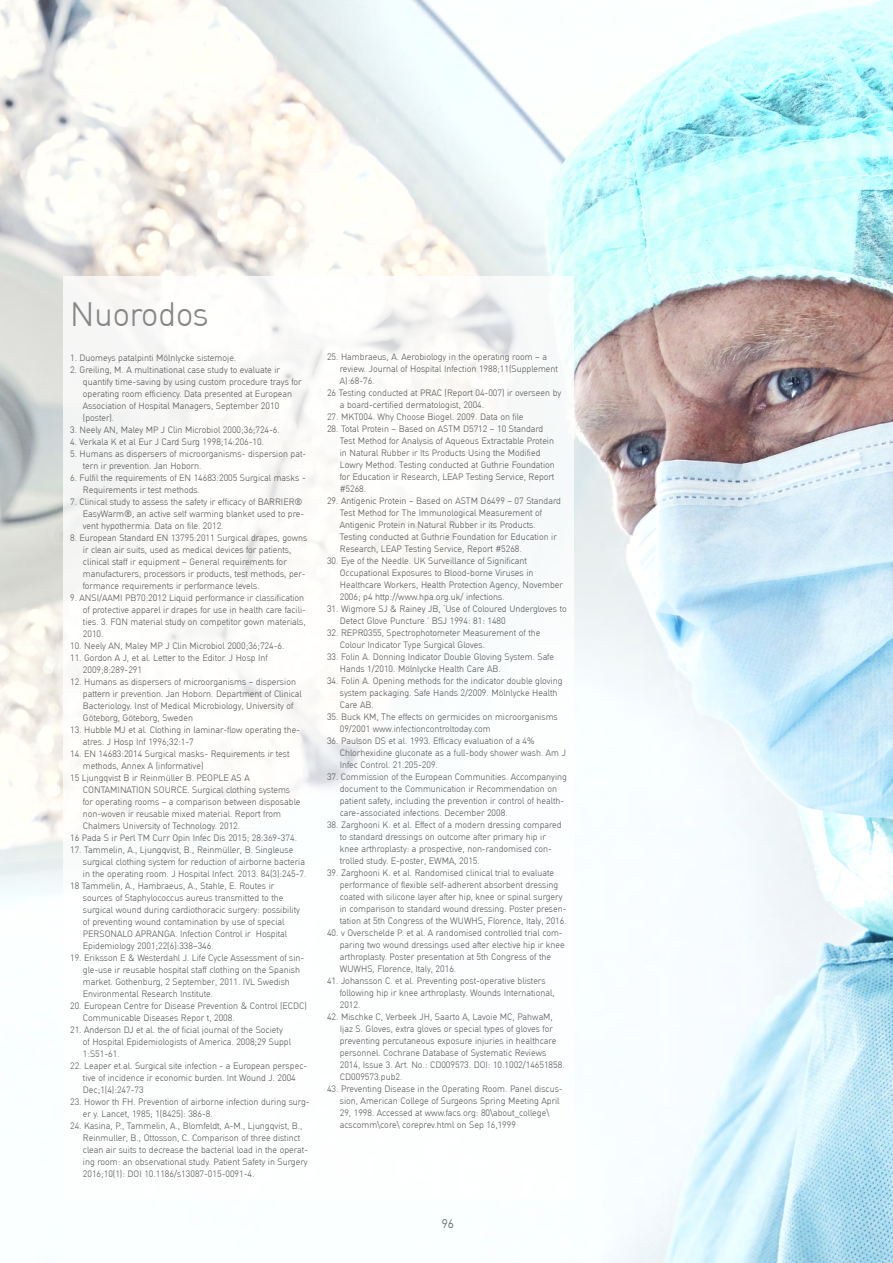
<style>
.page{position:relative;width:893px;height:1263px;background:#fff}
.page>*{position:absolute;margin:0;border:0;box-sizing:border-box;transform-origin:0 0}
.t1{font:300 33px "Molnlycke Din";color:#878686}
.t2{font:300 12px "Molnlycke Din";color:#575756}
.t3{font:300 9px/12px "Molnlycke Din";color:#5a5959}
</style>
<div class="page">
<img style="left:0;top:0;width:893px;height:1263px">
<div style="left:64px;top:276px;width:510px;height:923px;background:#fff"></div>
<svg style="left:882px;top:880px;width:11px;height:68px"></svg>
<h1 class="t1" style="left:70px;top:296px;width:140px">Nuorodos</h1>
<p class="t3" style="left:70px;top:352px;width:168px">1. Duomeys patalpinti Mölnlycke sistemoje.</p>
<p class="t3" style="left:83px;top:364px;width:220px;text-indent:-13px">2. Greiling, M. A multinational case study to evaluate ir quantify time-saving by using custom procedure trays for operating room efficiency. Data presented at European Association of Hospital Managers, September 2010 (poster).</p>
<p class="t3" style="left:70px;top:424px;width:211px">3. Neely AN, Maley MP J Clin Microbiol 2000;36;724-6.</p>
<p class="t3" style="left:70px;top:436px;width:195px">4. Verkala K et al Eur J Card Surg 1998;14:206-10.</p>
<p class="t3" style="left:83px;top:448px;width:225px;text-indent:-13px">5. Humans as dispersers of microorganisms- dispersion pat&shy;tern ir prevention. Jan Hoborn.</p>
<p class="t3" style="left:83px;top:472px;width:224px;text-indent:-13px">6. Fulfil the requirements of EN 14683:2005 Surgical masks -<br>Requirements ir test methods.</p>
<p class="t3" style="left:83px;top:496px;width:223px;text-indent:-13px">7. Clinical study to assess the safety ir efficacy of BARRIER®<br>EasyWarm®, an active self warming blanket used to pre&shy;vent hypothermia. Data on file. 2012.</p>
<p class="t3" style="left:83px;top:531px;width:226px;text-indent:-13px">8. European Standard EN 13795:2011 Surgical drapes, gowns ir clean air suits, used as medical devices for patients, clinical staff ir equipment – General requirements for manufacturers, processors ir products, test methods, per&shy;formance requirements ir performance levels.</p>
<p class="t3" style="left:83px;top:591px;width:225px;text-indent:-13px">9. ANSI/AAMI PB70:2012 Liquid performance ir classification of protective apparel ir drapes for use in health care facili&shy;ties. 3. FQN material study on competitor gown materials, 2010.</p>
<p class="t3" style="left:70px;top:639px;width:216px">10. Neely AN, Maley MP J Clin Microbiol 2000;36;724-6.</p>
<p class="t3" style="left:83px;top:651px;width:186px;text-indent:-13px">11. Gordon A J, et al. Letter to the Editor. J Hosp Inf<br>2009;8:289-291</p>
<p class="t3" style="left:83px;top:675px;width:220px;text-indent:-13px">12. Humans as dispersers of microorganisms – dispersion pattern ir prevention. Jan Hoborn. Department of Clinical Bacteriology. Inst of Medical Microbiology, University of Göteborg, Göteborg, Sweden</p>
<p class="t3" style="left:83px;top:723px;width:219px;text-indent:-13px">13. Hubble MJ et al. Clothing in laminar-flow operating the&shy;atres. J Hosp Inf 1996;32:1-7</p>
<p class="t3" style="left:70px;top:747px;width:221px">14. EN 14683:2014 Surgical masks- Requirements ir test</p>
<p class="t3" style="left:83px;top:759px;width:122px">methods, Annex A (informative)</p>
<p class="t3" style="left:70px;top:771px;width:181px">15 Ljungqvist B ir Reinmüller B. PEOPLE AS A</p>
<p class="t3" style="left:83px;top:783px;width:209px">CONTAMINATION SOURCE. Surgical clothing systems</p>
<p class="t3" style="left:83px;top:795px;width:219px">for operating rooms – a comparison between disposable</p>
<p class="t3" style="left:83px;top:807px;width:200px">non-woven ir reusable mixed material. Report from</p>
<p class="t3" style="left:83px;top:819px;width:159px">Chalmers University of Technology. 2012.</p>
<p class="t3" style="left:70px;top:831px;width:228px">16 Pada S ir Perl TM Curr Opin Infec Dis 2015; 28:369-374.</p>
<p class="t3" style="left:70px;top:843px;width:225px">17. Tammelin, A., Ljungqvist, B., Reinmüller, B. Singleuse</p>
<p class="t3" style="left:83px;top:855px;width:224px">surgical clothing system for reduction of airborne bacteria</p>
<p class="t3" style="left:83px;top:867px;width:225px">in the operating room. J Hospital Infect. 2013. 84(3):245-7.</p>
<p class="t3" style="left:70px;top:879px;width:206px">18 Tammelin, A., Hambraeus, A., Stahle, E. Routes ir</p>
<p class="t3" style="left:83px;top:891px;width:202px">sources of Staphylococcus aureus transmitted to the</p>
<p class="t3" style="left:83px;top:903px;width:219px">surgical wound during cardiothoracic surgery: possibility</p>
<p class="t3" style="left:83px;top:915px;width:203px">of preventing wound contamination by use of special</p>
<p class="t3" style="left:83px;top:927px;width:206px">PERSONALO APRANGA. Infection Control ir Hospital</p>
<p class="t3" style="left:83px;top:939px;width:132px">Epidemiology 2001;22(6):338–346.</p>
<p class="t3" style="left:83px;top:951px;width:223px;text-indent:-13px">19. Eriksson E &amp; Westerdahl J. Life Cycle Assessment of sin&shy;gle-use ir reusable hospital staff clothing on the Spanish market. Gothenburg, 2 September, 2011. IVL Swedish Environmental Research Institute.</p>
<p class="t3" style="left:83px;top:999px;width:226px;text-indent:-13px">20. European Centre for Disease Prevention &amp; Control (ECDC)<br>Communicable Diseases Repor t, 2008.</p>
<p class="t3" style="left:83px;top:1023px;width:210px;text-indent:-13px">21. Anderson DJ et al. the of ficial journal of the Society of Hospital Epidemiologists of America. 2008;29 Suppl<br>1:S51-61.</p>
<p class="t3" style="left:83px;top:1059px;width:226px;text-indent:-13px">22. Leaper et.al. Surgical site infection - a European perspec&shy;tive of incidence ir economic burden. Int Wound J. 2004<br>Dec;1(4):247-73</p>
<p class="t3" style="left:83px;top:1095px;width:228px;text-indent:-13px">23. Howor th FH. Prevention of airborne infection during surg&shy;er y. Lancet, 1985; 1(8425): 386-8.</p>
<p class="t3" style="left:83px;top:1119px;width:227px;text-indent:-13px">24. Kasina, P., Tammelin, A., Blomfeldt, A-M., Ljungqvist, B., Reinmuller, B., Ottosson, C. Comparison of three distinct clean air suits to decrease the bacterial load in the operat&shy;ing room: an observational study. Patient Safety in Surgery 2016;10(1): DOI 10.1186/s13087-015-0091-4.</p>
<p class="t3" style="left:327px;top:351px;width:221px">25. Hambraeus, A. Aerobiology in the operating room – a</p>
<p class="t3" style="left:340px;top:363px;width:220px">review. Journal of Hospital Infection 1988;11(Supplement</p>
<p class="t3" style="left:340px;top:375px;width:36px">A):68-76.</p>
<p class="t3" style="left:327px;top:387px;width:236px">26 Testing conducted at PRAC (Report 04-007) ir overseen by</p>
<p class="t3" style="left:340px;top:399px;width:146px">a board-certified dermatologist, 2004.</p>
<p class="t3" style="left:327px;top:411px;width:198px">27. MKT004. Why Choose Biogel. 2009. Data on file</p>
<p class="t3" style="left:340px;top:423px;width:216px;text-indent:-13px">28. Total Protein – Based on ASTM D5712 – 10 Standard Test Method for Analysis of Aqueous Extractable Protein in Natural Rubber ir Its Products Using the Modified Lowry Method. Testing conducted at Guthrie Foundation for Education ir Research, LEAP Testing Service, Report #5268.</p>
<p class="t3" style="left:340px;top:495px;width:223px;text-indent:-13px">29. Antigenic Protein – Based on ASTM D6499 – 07 Standard Test Method for The Immunological Measurement of Antigenic Protein in Natural Rubber ir its Products.<br>Testing conducted at Guthrie Foundation for Education ir Research, LEAP Testing Service, Report #5268.</p>
<p class="t3" style="left:340px;top:555px;width:225px;text-indent:-13px">30. Eye of the Needle. UK Surveillance of Significant Occupational Exposures to Blood-borne Viruses in Healthcare Workers, Health Protection Agency, November 2006; p4 http://www.hpa.org.uk/ infections.</p>
<p class="t3" style="left:340px;top:603px;width:228px;text-indent:-13px">31. Wigmore SJ &amp; Rainey JB, ‘Use of Coloured Undergloves to<br>Detect Glove Puncture.’ BSJ 1994: 81: 1480</p>
<p class="t3" style="left:340px;top:627px;width:202px;text-indent:-13px">32. REPR0355, Spectrophotometer Measurement of the<br>Colour Indicator Type Surgical Gloves.</p>
<p class="t3" style="left:340px;top:651px;width:216px;text-indent:-13px">33. Folin A. Donning Indicator Double Gloving System. Safe<br>Hands 1/2010. Mölnlycke Health Care AB.</p>
<p class="t3" style="left:340px;top:675px;width:224px;text-indent:-13px">34. Folin A. Opening methods for the indicator double gloving system packaging. Safe Hands 2/2009. Mölnlycke Health<br>Care AB.</p>
<p class="t3" style="left:340px;top:711px;width:219px;text-indent:-13px">35. Buck KM, The effects on germicides on microorganisms<br>09/2001 www.infectioncontroltoday.com</p>
<p class="t3" style="left:340px;top:735px;width:228px;text-indent:-13px">36. Paulson DS et al. 1993. Efficacy evaluation of a 4%<br>Chlorhexidine gluconate as a full-body shower wash. Am J<br>Infec Control. 21.205-209.</p>
<p class="t3" style="left:340px;top:771px;width:229px;text-indent:-13px">37. Commission of the European Communities. Accompanying document to the Communication ir Recommendation on patient safety, including the prevention ir control of health&shy;care-associated infections. December 2008.</p>
<p class="t3" style="left:340px;top:819px;width:223px;text-indent:-13px">38. Zarghooni K. et al. Effect of a modern dressing compared to standard dressings on outcome after primary hip ir knee arthroplasty: a prospective, non-randomised con&shy;trolled study. E-poster, EWMA, 2015.</p>
<p class="t3" style="left:340px;top:867px;width:228px;text-indent:-13px">39. Zarghooni K. et al. Randomised clinical trial to evaluate performance of flexible self-adherent absorbent dressing coated with silicone layer after hip, knee or spinal surgery in comparison to standard wound dressing. Poster presen&shy;tation at 5th Congress of the WUWHS, Florence, Italy, 2016.</p>
<p class="t3" style="left:340px;top:927px;width:226px;text-indent:-13px">40. v Overschelde P. et al. A randomised controlled trial com&shy;paring two wound dressings used after elective hip ir knee arthroplasty. Poster presentation at 5th Congress of the WUWHS, Florence, Italy, 2016.</p>
<p class="t3" style="left:340px;top:975px;width:216px;text-indent:-13px">41. Johansson C. et al. Preventing post-operative blisters following hip ir knee arthroplasty. Wounds International,<br>2012.</p>
<p class="t3" style="left:340px;top:1011px;width:226px;text-indent:-13px">42. Mischke C, Verbeek JH, Saarto A, Lavoie MC, PahwaM, Ijaz S. Gloves, extra gloves or special types of gloves for preventing percutaneous exposure injuries in healthcare personnel. Cochrane Database of Systematic Reviews 2014, Issue 3. Art. No.: CD009573. DOI: 10.1002/14651858.<br>CD009573.pub2.</p>
<p class="t3" style="left:340px;top:1083px;width:224px;text-indent:-13px">43. Preventing Disease in the Operating Room. Panel discus&shy;sion, American College of Surgeons Spring Meeting April 29, 1998. Accessed at www.facs.org: 80\about_college\ acscomm\core\ coreprev.html on Sep 16,1999</p>
<h2 class="t2" style="left:442px;top:1216px;width:14px">96</h2>
</div>
